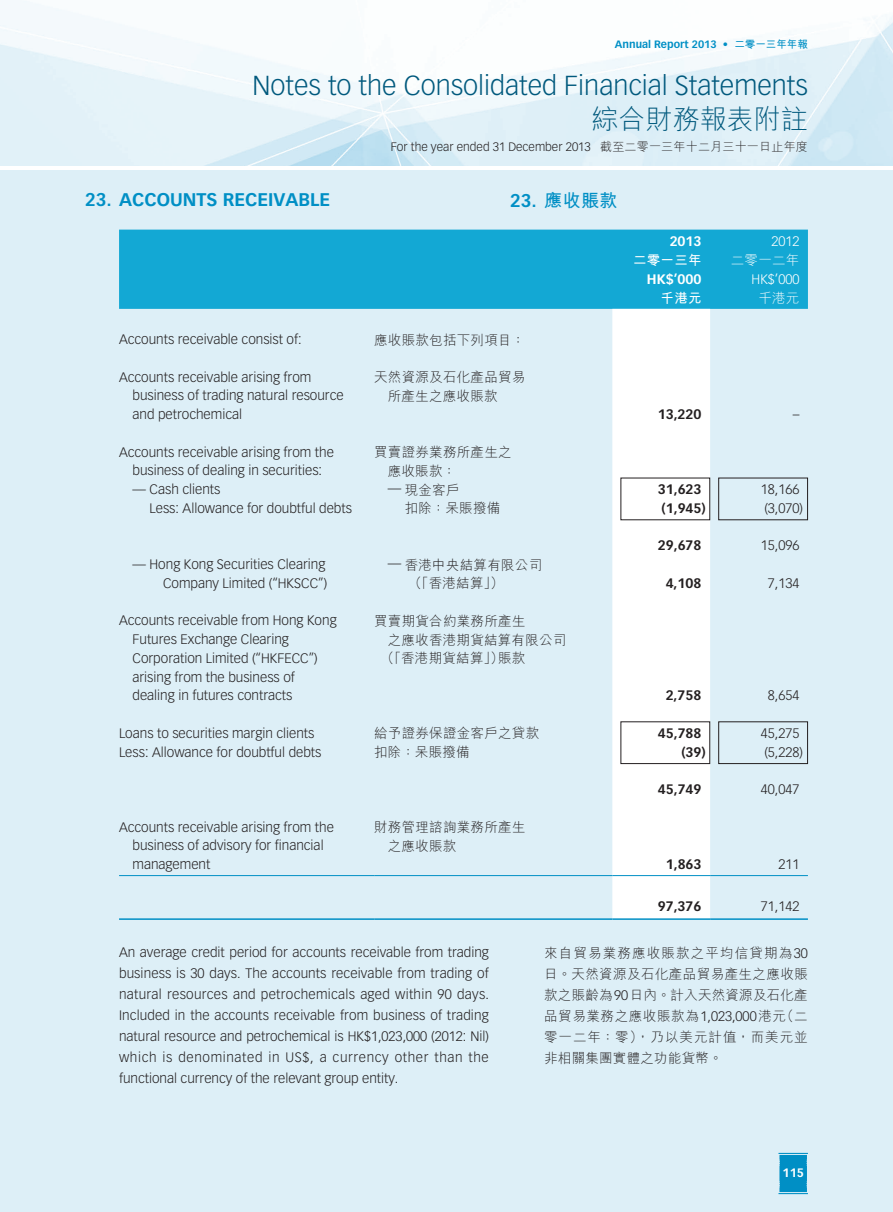
<style>
.page{position:relative;width:893px;height:1212px;background:#fff}
.page>*{position:absolute;margin:0;border:0;box-sizing:border-box;transform-origin:0 0}
.t1{font:300 27px "Vectora LT Std";color:#00597d}
.t2{font:300 27px "M Hei HK";color:#00597d}
.t3{font:700 18px "Vectora LT Std";color:#008fc5}
.t4{font:700 18px "M Hei HK";color:#008fc5}
.t5{font:300 13.5px/18.8px "Vectora LT Std";color:#231f20}
.t6{font:300 13.5px/21px "M Hei HK";letter-spacing:.02em;color:#231f20}
.t7{font:700 13.5px "Vectora LT Std";color:#231f20}
.t8{font:700 13.5px "Vectora LT Std";color:#fff}
.t9{font:300 13.5px "Vectora LT Std";color:#fff}
.t10{font:700 13.5px "M Hei HK";letter-spacing:.02em;color:#fff}
.t11{font:300 13.5px "M Hei HK";letter-spacing:.02em;color:#fff}
.t12{font:300 12px "Vectora LT Std";color:#231f20}
.t13{font:700 12px "Vectora LT Std";color:#fff}
.t14{font:700 10.5px "Vectora LT Std";color:#008fc5}
.s1{font-family:"M Hei HK"}
.s2{font-family:"Vectora LT Std"}
</style>
<div class="page">
<img style="left:0;top:0;width:893px;height:166px">
<div style="left:0;top:170px;width:893px;height:1042px;background:#ddeff7"></div>
<svg style="left:779px;top:1155px;width:28px;height:37px"></svg>
<hr style="left:778px;top:1193px;width:30px;height:1px;background:#008fc5">
<hr style="left:778px;top:1153px;width:30px;height:1px;background:#008fc5">
<div style="left:119px;top:230px;width:689px;height:79px;background:#13a8d4"></div>
<svg style="left:612px;top:309px;width:98px;height:609px;fill:#fff"></svg>
<div style="left:718px;top:478px;width:90px;height:42px;border:1px solid #231f20"></div>
<div style="left:620px;top:721px;width:90px;height:43px;border:1px solid #231f20"></div>
<div style="left:718px;top:721px;width:90px;height:43px;border:1px solid #231f20"></div>
<hr style="left:119px;top:875px;width:255px;height:1px;background:#008fc5">
<hr style="left:374px;top:875px;width:238px;height:1px;background:#008fc5">
<hr style="left:612px;top:875px;width:98px;height:1px;background:#008fc5">
<hr style="left:710px;top:875px;width:98px;height:1px;background:#008fc5">
<hr style="left:119px;top:918px;width:255px;height:2px;background:#008fc5">
<hr style="left:374px;top:918px;width:238px;height:2px;background:#008fc5">
<hr style="left:612px;top:918px;width:98px;height:2px;background:#008fc5">
<hr style="left:710px;top:918px;width:98px;height:2px;background:#008fc5">
<p class="t14" style="left:615px;top:38px;width:195px">Annual Report 2013 • <span class="s1">二零一三年年報</span></p>
<h1 class="t1" style="left:253px;top:70px;width:557px">Notes to the Consolidated Financial Statements</h1>
<h1 class="t2" style="left:592px;top:106px;width:217px">綜合財務報表附註</h1>
<p class="t12" style="left:391px;top:140px;width:418px">For the year ended 31 December 2013 <span class="s1">截至二零一三年十二月三十一日止年度</span></p>
<h2 class="t3" style="left:85px;top:189px;width:247px">23. ACCOUNTS RECEIVABLE</h2>
<h2 class="t4" style="left:510px;top:188px;width:109px"><span class="s2">23.</span> 應收賬款</h2>
<p class="t5" style="left:119px;top:330px;width:184px">Accounts receivable consist of:</p>
<p class="t6" style="left:374px;top:329px;width:152px">應收賬款包括下列項目：</p>
<p class="t5" style="left:133px;top:368px;width:213px;text-indent:-14px">Accounts receivable arising from business of trading natural resource and petrochemical</p>
<p class="t6" style="left:388px;top:368px;width:139px;line-height:18.8px;text-indent:-14px">天然資源及石化產品貿易所產生之應收賬款</p>
<p class="t8" style="left:670px;top:233px;width:33px">2013</p>
<p class="t9" style="left:771px;top:233px;width:30px">2012</p>
<p class="t10" style="left:633px;top:251px;width:70px">二零一三年</p>
<p class="t11" style="left:731px;top:254px;width:70px">二零一二年</p>
<p class="t8" style="left:647px;top:271px;width:56px">HK$’000</p>
<p class="t9" style="left:752px;top:271px;width:49px">HK$’000</p>
<p class="t10" style="left:661px;top:288px;width:43px">千港元</p>
<p class="t11" style="left:758px;top:291px;width:43px">千港元</p>
<p class="t7" style="left:658px;top:406px;width:45px">13,220</p>
<p class="t5" style="left:793px;top:405px;width:8px">–</p>
<p class="t5" style="left:119px;top:443px;width:216px;text-align:center">Accounts receivable arising from the business of dealing in securities:</p>
<p class="t6" style="left:388px;top:443px;width:125px;line-height:18.8px;text-indent:-14px">買賣證券業務所產生之應收賬款：</p>
<p class="t5" style="left:133px;top:480px;width:89px">— Cash clients</p>
<p class="t6" style="left:388px;top:479px;width:73px"><sup>—</sup> 現金客戶</p>
<p class="t7" style="left:658px;top:481px;width:45px">31,623</p>
<p class="t5" style="left:761px;top:480px;width:40px">18,166</p>
<p class="t5" style="left:150px;top:499px;width:204px">Less: Allowance for doubtful debts</p>
<p class="t6" style="left:405px;top:498px;width:97px">扣除：呆賬撥備</p>
<p class="t7" style="left:661px;top:500px;width:46px">(1,945)</p>
<p class="t5" style="left:764px;top:499px;width:40px">(3,070)</p>
<p class="t7" style="left:658px;top:537px;width:45px">29,678</p>
<p class="t5" style="left:761px;top:536px;width:40px">15,096</p>
<p class="t5" style="left:133px;top:555px;width:196px;text-align:right">— Hong Kong Securities Clearing<br>Company Limited (“HKSCC”)</p>
<p class="t6" style="left:408px;top:555px;width:135px;line-height:18.8px;text-indent:-21px"><sup>—</sup> 香港中央結算有限公司（「香港結算」）</p>
<p class="t7" style="left:666px;top:575px;width:37px">4,108</p>
<p class="t5" style="left:768px;top:574px;width:33px">7,134</p>
<p class="t5" style="left:133px;top:611px;width:206px;text-indent:-14px">Accounts receivable from Hong Kong<br>Futures Exchange Clearing<br>Corporation Limited (“HKFECC”) arising from the business of dealing in futures contracts</p>
<p class="t6" style="left:374px;top:610px;width:153px">買賣期貨合約業務所產生</p>
<p class="t6" style="left:388px;top:629px;width:180px">之應收香港期貨結算有限公司</p>
<p class="t6" style="left:381px;top:648px;width:146px">（「香港期貨結算」）賬款</p>
<p class="t7" style="left:666px;top:687px;width:37px">2,758</p>
<p class="t5" style="left:768px;top:686px;width:33px">8,654</p>
<p class="t5" style="left:119px;top:724px;width:197px">Loans to securities margin clients</p>
<p class="t6" style="left:374px;top:723px;width:166px">給予證券保證金客戶之貸款</p>
<p class="t7" style="left:658px;top:725px;width:45px">45,788</p>
<p class="t5" style="left:761px;top:724px;width:40px">45,275</p>
<p class="t5" style="left:119px;top:743px;width:204px">Less: Allowance for doubtful debts</p>
<p class="t6" style="left:374px;top:741px;width:97px">扣除：呆賬撥備</p>
<p class="t7" style="left:681px;top:744px;width:26px">(39)</p>
<p class="t5" style="left:764px;top:743px;width:40px">(5,228)</p>
<p class="t7" style="left:658px;top:781px;width:45px">45,749</p>
<p class="t5" style="left:761px;top:780px;width:40px">40,047</p>
<p class="t5" style="left:133px;top:818px;width:203px;text-indent:-14px">Accounts receivable arising from the business of advisory for financial management</p>
<p class="t6" style="left:388px;top:818px;width:139px;line-height:18.8px;text-indent:-14px">財務管理諮詢業務所產生之應收賬款</p>
<p class="t7" style="left:666px;top:856px;width:37px">1,863</p>
<p class="t5" style="left:778px;top:855px;width:23px">211</p>
<p class="t7" style="left:658px;top:898px;width:45px">97,376</p>
<p class="t5" style="left:761px;top:897px;width:40px">71,142</p>
<p class="t5" style="left:119px;top:942px;width:371px;line-height:21px;text-align:justify">An average credit period for accounts receivable from trading business is 30 days. The accounts receivable from trading of natural resources and petrochemicals aged within 90 days.<br>Included in the accounts receivable from business of trading natural resource and petrochemical is HK$1,023,000 (2012: Nil) which is denominated in US$, a currency other than the functional currency of the relevant group entity.</p>
<p class="t6" style="left:544px;top:942px;width:265px;text-align:justify">來自貿易業務應收賬款之平均信貸期為<span class="s2">30</span>日。天然資源及石化產品貿易產生之應收賬款之賬齡為<span class="s2">90</span>日內。計入天然資源及石化產品貿易業務之應收賬款為<span class="s2">1,023,000</span>港元（二零一二年：零），乃以美元計值，而美元並非相關集團實體之功能貨幣。</p>
<p class="t13" style="left:782px;top:1166px;width:23px">115</p>
</div>
